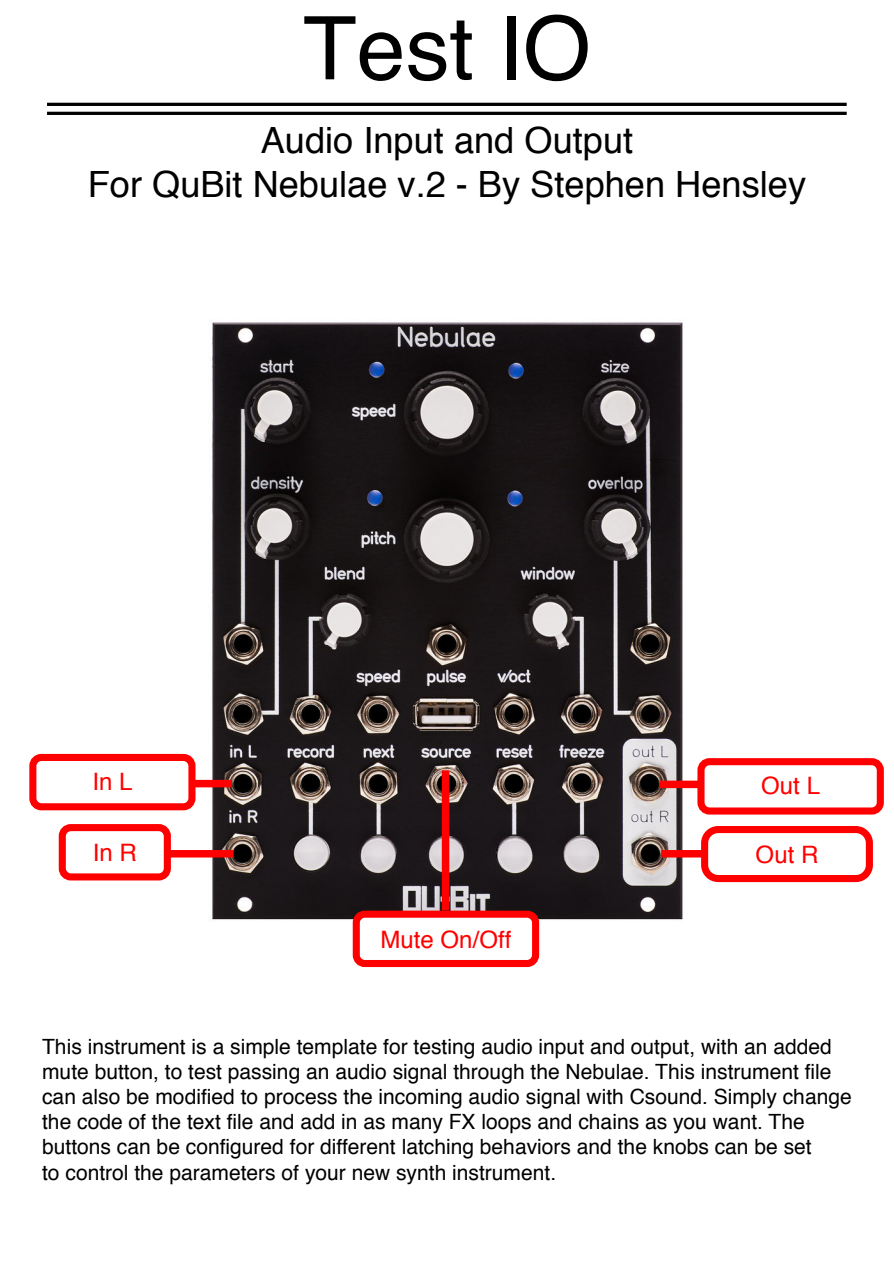
<style>
.page{position:relative;width:894px;height:1263px;background:#fff}
.page>*{position:absolute;margin:0;border:0;box-sizing:border-box;transform-origin:0 0}
.t1{font:87.75px "Helvetica";color:#000}
.t2{font:36.15px/43.5px "Helvetica";color:#000;text-align:center}
.t3{font:24px "Helvetica";color:#f00}
.t4{font:21px/25.2px "Helvetica";color:#000}
</style>
<div class="page">
<img style="left:204px;top:322px;width:485px;height:605px">
<div style="left:661px;top:850px;width:63px;height:7px;background:#f00"></div>
<div style="left:659px;top:780px;width:63px;height:8px;background:#f00"></div>
<div style="left:441px;top:770px;width:8px;height:140px;background:#f00"></div>
<div style="left:158px;top:850px;width:75px;height:7px;background:#f00"></div>
<div style="left:170px;top:780px;width:62px;height:7px;background:#f00"></div>
<div style="left:704px;top:829px;width:165px;height:49px;background:#fff;border-radius:14px"></div>
<div style="left:700px;top:826px;width:172px;height:56px;border:7px solid #f00;border-radius:14px"></div>
<div style="left:700px;top:761px;width:179px;height:50px;background:#fff;border-radius:8px"></div>
<div style="left:697px;top:758px;width:186px;height:56px;border:7px solid #f00;border-radius:8px"></div>
<div style="left:356px;top:914px;width:179px;height:49px;background:#fff;border-radius:8px"></div>
<div style="left:352px;top:910px;width:187px;height:57px;border:7px solid #f00;border-radius:8px"></div>
<div style="left:62px;top:827px;width:105px;height:50px;background:#fff;border-radius:8px"></div>
<div style="left:59px;top:824px;width:112px;height:56px;border:7px solid #f00;border-radius:8px"></div>
<div style="left:33px;top:757px;width:159px;height:49px;background:#fff;border-radius:8px"></div>
<div style="left:29px;top:754px;width:166px;height:56px;border:7px solid #f00;border-radius:8px"></div>
<hr style="left:47px;top:112px;width:799px;height:3px;background:#000">
<hr style="left:47px;top:103px;width:799px;height:3px;background:#000">
<h1 class="t1" style="left:303px;top:-19px;width:289px">Test IO</h1>
<h2 class="t2" style="left:88px;top:120px;width:719px">Audio Input and Output<br>For QuBit Nebulae v.2 - By Stephen Hensley</h2>
<p class="t3" style="left:92px;top:763px;width:42px">In L</p>
<p class="t3" style="left:93px;top:834px;width:46px">In R</p>
<p class="t3" style="left:380px;top:921px;width:132px">Mute On/Off</p>
<p class="t3" style="left:761px;top:767px;width:60px">Out L</p>
<p class="t3" style="left:755px;top:836px;width:64px">Out R</p>
<p class="t4" style="left:42px;top:1034px;width:810px">This instrument is a simple template for testing audio input and output, with an added mute button, to test passing an audio signal through the Nebulae. This instrument file can also be modified to process the incoming audio signal with Csound. Simply change the code of the text file and add in as many FX loops and chains as you want. The buttons can be configured for different latching behaviors and the knobs can be set<br>to control the parameters of your new synth instrument.</p>
</div>
